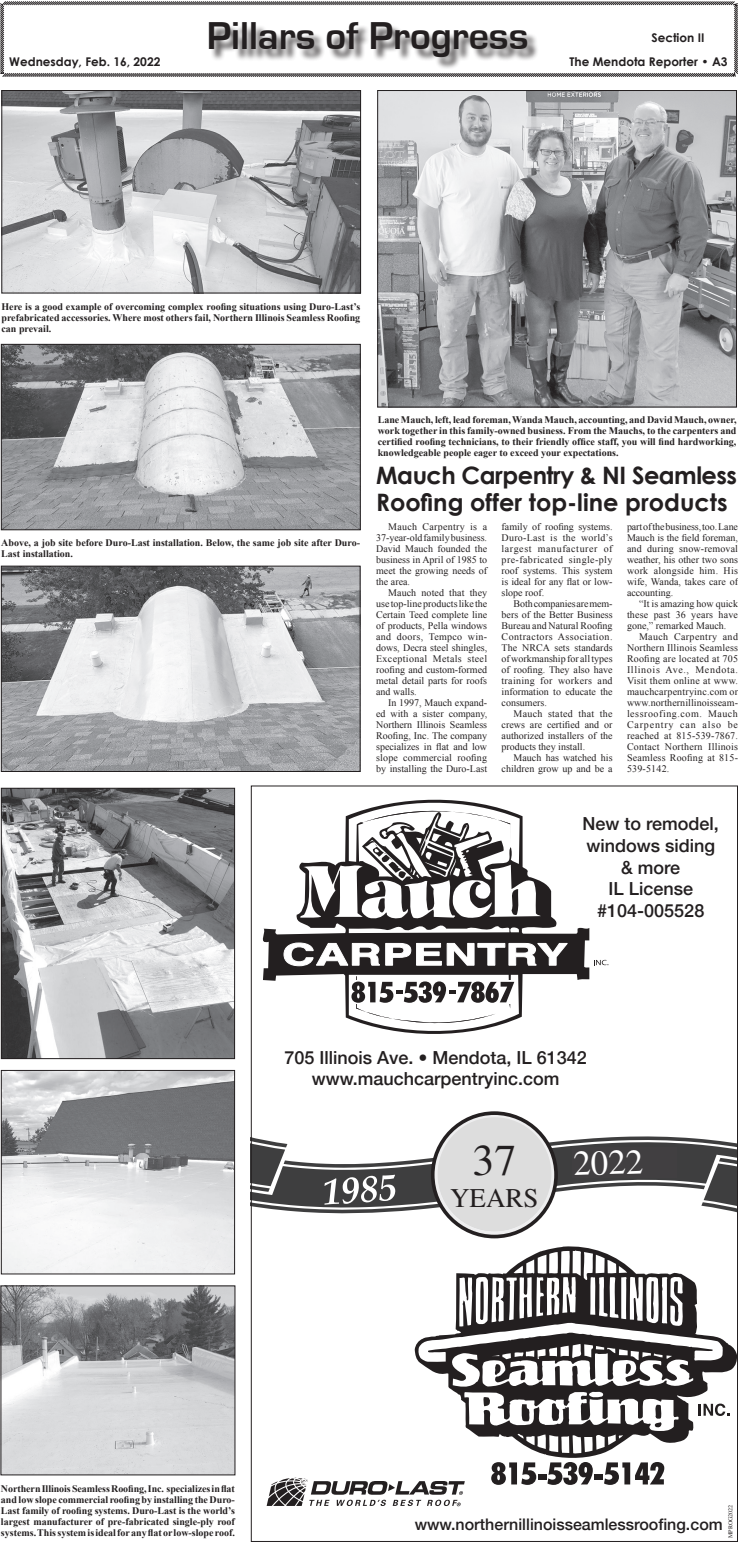
<style>
.page{position:relative;width:738px;height:1543px;background:#fff}
.page>*{position:absolute;margin:0;border:0;box-sizing:border-box;transform-origin:0 0}
.t1{font:44px "Times";color:#231f20}
.t2{font:700 41.6px "Times";color:#fff}
.t3{font:700 40px "Eurostile";color:#231f20}
.t4{font:35px "Times";color:#fff}
.t5{font:27px "Times";color:#231f20}
.No_indent{font:700 24px "Century Gothic";letter-spacing:-.01em;color:#231f20}
.t6{font:500 18px/21.6px "Helvetica Neue";color:#231f20;text-align:center}
.t7{font:500 16px "Helvetica Neue";color:#231f20}
.t8{font:700 12px "Century Gothic";color:#231f20}
.t9{font:10px/11px "Times New Roman";color:#231f20;text-align:justify}
.No_indent-2{font:700 10px/11px "Times New Roman";color:#231f20;text-align:justify}
.t10{font:6px "Times";color:#231f20}
</style>
<div class="page">
<svg style="left:0;top:1px;width:738px;height:76px"></svg>
<div style="left:211px;top:24px;width:328px;height:46px;background:#231f20;opacity:.75"></div>
<svg style="left:431px;top:1111px;width:127px;height:127px"></svg>
<svg style="left:435px;top:1114px;width:119px;height:120px"></svg>
<svg style="left:253px;top:1123px;width:483px;height:102px"></svg>
<svg style="left:263px;top:864px;width:326px;height:155px"></svg>
<svg style="left:300px;top:799px;width:241px;height:134px"></svg>
<svg style="left:284px;top:942px;width:284px;height:24px"></svg>
<svg style="left:594px;top:959px;width:14px;height:6px"></svg>
<svg style="left:349px;top:974px;width:170px;height:59px"></svg>
<svg style="left:415px;top:1246px;width:321px;height:212px"></svg>
<svg style="left:491px;top:1462px;width:45px;height:22px"></svg>
<div style="left:538px;top:1473px;width:8px;height:5px;background:#231f20"></div>
<svg style="left:547px;top:1462px;width:46px;height:22px"></svg>
<div style="left:594px;top:1473px;width:9px;height:5px;background:#231f20"></div>
<svg style="left:604px;top:1462px;width:60px;height:22px"></svg>
<svg style="left:418px;top:1275px;width:312px;height:155px"></svg>
<svg style="left:267px;top:1477px;width:198px;height:28px"></svg>
<div style="left:438px;top:1117px;width:113px;height:113px;background:#ddd;border-radius:50%"></div>
<div style="left:572px;top:1146px;width:104px;height:31px;background:#413f41"></div>
<img style="left:379px;top:92px;width:356px;height:313px">
<div style="left:377px;top:90px;width:360px;height:317px;border:1px solid #231f20"></div>
<img style="left:3px;top:92px;width:356px;height:199px">
<div style="left:1px;top:90px;width:360px;height:203px;border:1px solid #231f20"></div>
<img style="left:3px;top:346px;width:356px;height:182px">
<div style="left:1px;top:344px;width:360px;height:186px;border:1px solid #231f20"></div>
<img style="left:3px;top:567px;width:355px;height:202px">
<div style="left:1px;top:565px;width:359px;height:206px;border:1px solid #231f20"></div>
<img style="left:3px;top:1287px;width:230px;height:185px">
<img style="left:3px;top:1071px;width:230px;height:201px">
<div style="left:1px;top:1069px;width:234px;height:205px;border:1px solid #231f20"></div>
<img style="left:3px;top:789px;width:230px;height:267px">
<div style="left:1px;top:787px;width:234px;height:271px;border:1px solid #231f20"></div>
<p class="t3" style="left:207px;top:14px;width:323px">Pillars of Progress</p>
<p class="t8" style="left:651px;top:30px;width:55px">Section II</p>
<p class="t8" style="left:9px;top:54px;width:153px">Wednesday, Feb. 16, 2022</p>
<p class="t8" style="left:569px;top:54px;width:160px">The Mendota Reporter • A3</p>
<p class="No_indent-2" style="left:2px;top:300px;width:360px">Here is a good example of overcoming complex roofing situations using Duro-Last’s prefabricated accessories. Where most others fail, Northern Illinois Seamless Roofing can prevail.</p>
<p class="No_indent-2" style="left:1px;top:536px;width:360px">Above, a job site before Duro-Last installation. Below, the same job site after Duro-<br>Last installation.</p>
<p class="No_indent-2" style="left:378px;top:413px;width:360px">Lane Mauch, left, lead foreman, Wanda Mauch, accounting, and David Mauch, owner, work together in this family-owned business. From the Mauchs, to the carpenters and certified roofing technicians, to their friendly office staff, you will find hardworking, knowledgeable people eager to exceed your expectations.</p>
<p class="No_indent" style="left:376px;top:460px;width:362px">Mauch Carpentry &amp; NI Seamless</p>
<p class="No_indent" style="left:376px;top:487px;width:353px">Roofing offer top-line products</p>
<p class="t9" style="left:376px;top:520px;width:113px;text-indent:12px">Mauch Carpentry is a 37-year-old family business.<br>David Mauch founded the business in April of 1985 to meet the growing needs of the area.</p>
<p class="t9" style="left:376px;top:586px;width:113px;text-indent:12px">Mauch noted that they use top-line products like the Certain Teed complete line of products, Pella windows and doors, Tempco win&shy;dows, Decra steel shingles, Exceptional Metals steel roofing and custom-formed metal detail parts for roofs and walls.</p>
<p class="t9" style="left:376px;top:696px;width:113px;text-indent:12px">In 1997, Mauch expand&shy;ed with a sister company, Northern Illinois Seamless Roofing, Inc. The company specializes in flat and low slope commercial roofing by installing the Duro-Last</p>
<p class="t9" style="left:502px;top:520px;width:113px">family of roofing systems.<br>Duro-Last is the world’s largest manufacturer of pre-fabricated single-ply roof systems. This system is ideal for any flat or low&shy;slope roof.</p>
<p class="t9" style="left:502px;top:597px;width:113px;text-indent:12px">Both companies are mem&shy;bers of the Better Business Bureau and Natural Roofing Contractors Association.<br>The NRCA sets standards of workmanship for all types of roofing. They also have training for workers and information to educate the consumers.</p>
<p class="t9" style="left:502px;top:707px;width:113px;text-indent:12px">Mauch stated that the crews are certified and or authorized installers of the products they install.</p>
<p class="t9" style="left:502px;top:751px;width:113px;text-align:right">Mauch has watched his children grow up and be a</p>
<p class="t9" style="left:627px;top:520px;width:113px">part of the business, too. Lane Mauch is the field foreman, and during snow-removal weather, his other two sons work alongside him. His wife, Wanda, takes care of accounting.</p>
<p class="t9" style="left:627px;top:597px;width:113px;text-indent:12px">“It is amazing how quick these past 36 years have gone,” remarked Mauch.</p>
<p class="t9" style="left:627px;top:630px;width:113px;text-indent:12px">Mauch Carpentry and Northern Illinois Seamless Roofing are located at 705<br>Illinois Ave., Mendota.<br>Visit them online at www. mauchcarpentryinc.com or www.northernillinoisseam&shy;lessroofing.com. Mauch Carpentry can also be reached at 815-539-7867.<br>Contact Northern Illinois Seamless Roofing at 815- 539-5142.</p>
<p class="t6" style="left:583px;top:811px;width:138px">New to remodel, windows siding &amp; more<br>IL License #104-005528</p>
<p class="t6" style="left:285px;top:1044px;width:304px">705 Illinois Ave. • Mendota, IL 61342 www.mauchcarpentryinc.com</p>
<p class="No_indent-2" style="left:1px;top:1482px;width:236px">Northern Illinois Seamless Roofing, Inc. specializes in flat and low slope commercial roofing by installing the Duro-Last family of roofing systems. Duro-Last is the world’s largest manufacturer of pre-fabricated single-ply roof systems. This system is ideal for any flat or low-slope roof.</p>
<p class="t1" style="left:472px;top:1134px;width:45px">37</p>
<p class="t5" style="left:450px;top:1182px;width:90px">YEARS</p>
<p class="t2" style="left:573px;top:1123px;width:85px">2021</p>
<p class="t4" style="left:573px;top:1143px;width:72px;rotate:-2deg">2022</p>
<p class="t10" style="left:727px;top:1537px;width:35px;rotate:-90deg">MPROG2022</p>
<p class="t7" style="left:415px;top:1510px;width:309px">www.northernillinoisseamlessroofing.com</p>
</div>
